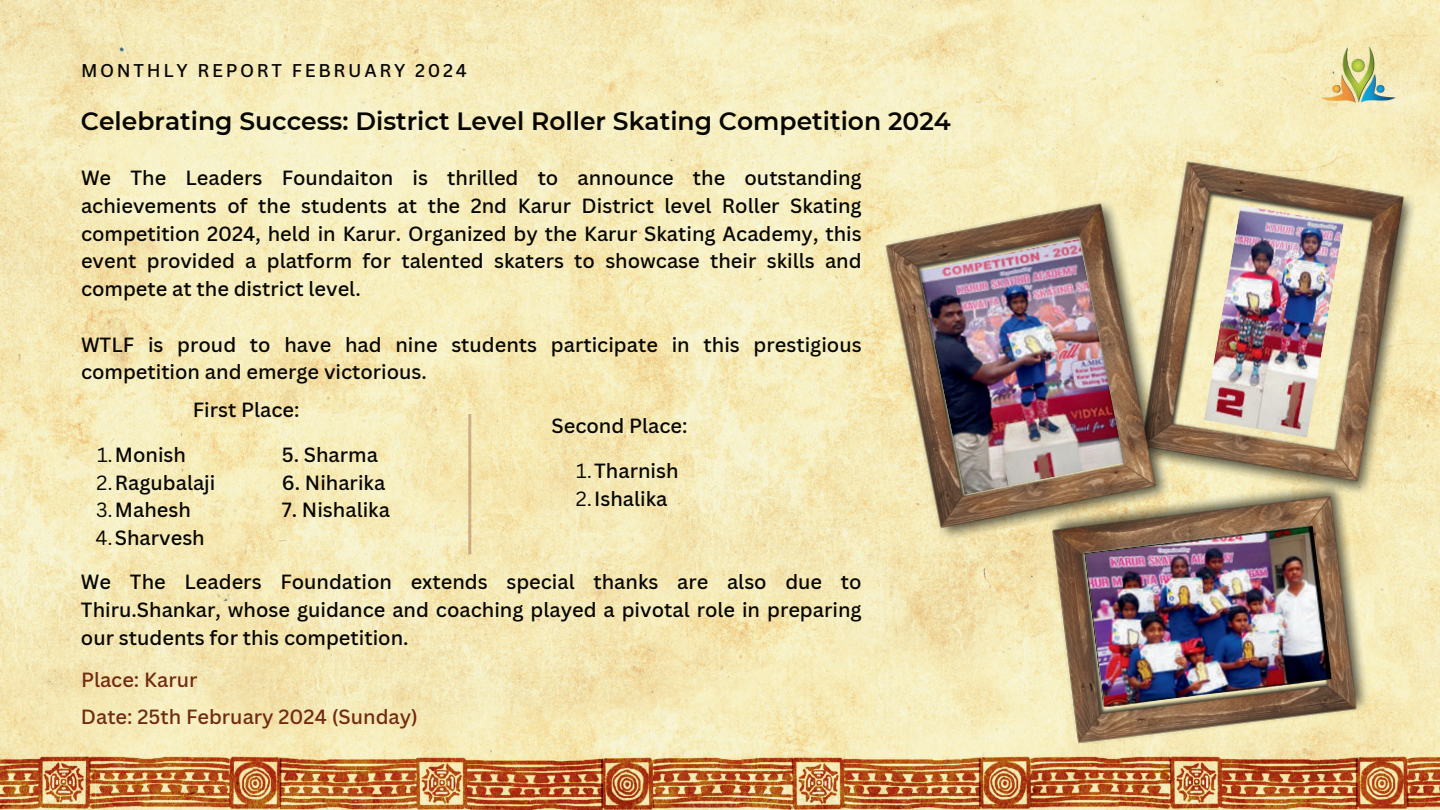
<style>
.page{position:relative;width:1440px;height:810px;background:#fff}
.page>*{position:absolute;margin:0;border:0;box-sizing:border-box;transform-origin:0 0}
.t1{font:600 25px "Montserrat";color:#080704}
.t2{font:500 20px/27.8px "Canva Sans";color:#080704}
.t3{font:500 20px/37.2px "Canva Sans";color:#712b13}
.t4{font:500 18px "Canva Sans";letter-spacing:.15em;color:#080704}
.s1{font-weight:400}
</style>
<div class="page">
<img style="left:0;top:0;width:1440px;height:810px">
<img style="left:1312px;top:35px;width:94px;height:74px">
<hr style="left:468px;top:414px;width:3px;height:140px;background:#6d1e0d">
<img style="left:1133px;top:156px;width:288px;height:344px">
<img style="left:880px;top:196px;width:295px;height:349px">
<img style="left:1204px;top:205px;width:140px;height:233px">
<img style="left:1046px;top:477px;width:327px;height:270px">
<img style="left:1084px;top:525px;width:248px;height:183px">
<p class="t4" style="left:81px;top:60px;width:387px">MONTHLY REPORT FEBRUARY 2024</p>
<p class="t1" style="left:81px;top:104px;width:872px">Celebrating Success: District Level Roller Skating Competition 2024</p>
<p class="t2" style="left:81px;top:164px;width:782px;text-align:justify">We The Leaders Foundaiton is thrilled to announce the outstanding achievements of the students at the 2nd Karur District level Roller Skating competition 2024, held in Karur. Organized by the Karur Skating Academy, this event provided a platform for talented skaters to showcase their skills and compete at the district level.</p>
<p class="t2" style="left:81px;top:331px;width:782px">WTLF is proud to have had nine students participate in this prestigious competition and emerge victorious.</p>
<p class="t2" style="left:193px;top:396px;width:108px">First Place:</p>
<p class="t2" style="left:282px;top:441px;width:98px">5. Sharma</p>
<p class="t2" style="left:282px;top:469px;width:105px">6. Niharika</p>
<p class="t2" style="left:282px;top:496px;width:110px">7. Nishalika</p>
<p class="t2" style="left:96px;top:441px;width:121px"><span class="s1">1.</span>Monish<br><span class="s1">2.</span>Ragubalaji<br><span class="s1">3.</span>Mahesh<br><span class="s1">4.</span>Sharvesh</p>
<p class="t2" style="left:552px;top:412px;width:137px">Second Place:</p>
<p class="t2" style="left:576px;top:457px;width:104px"><span class="s1">1.</span>Tharnish<br><span class="s1">2.</span>Ishalika</p>
<p class="t2" style="left:81px;top:568px;width:782px;text-align:justify">We The Leaders Foundation extends special thanks are also due to Thiru.Shankar, whose guidance and coaching played a pivotal role in preparing our students for this competition.</p>
<p class="t3" style="left:81px;top:661px;width:339px">Place: Karur<br>Date: 25th February 2024 (Sunday)</p>
</div>
